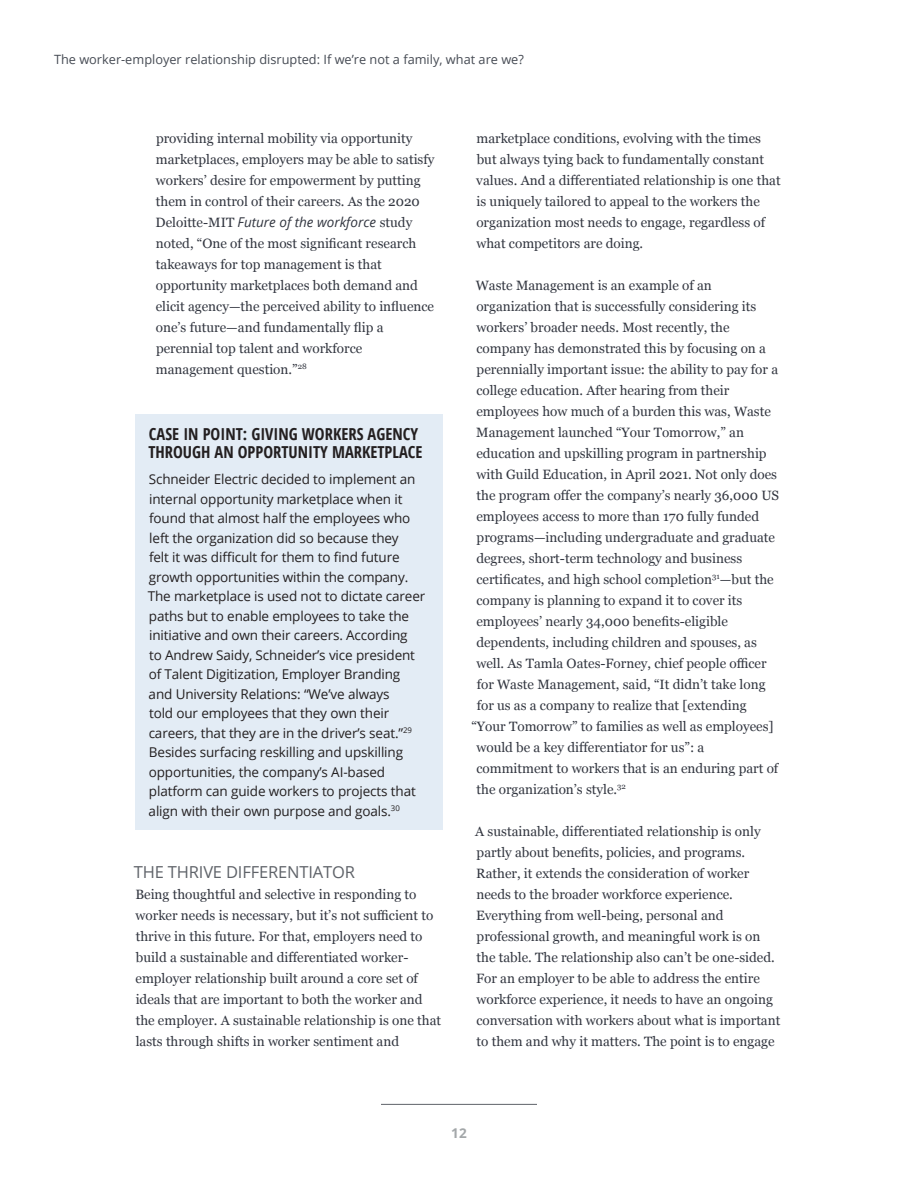
<style>
.page{position:relative;width:918px;height:1188px;background:#fff}
.page>*{position:absolute;margin:0;border:0;box-sizing:border-box;transform-origin:0 0}
.t1{font:700 condensed 16.5px/18px "Open Sans";color:#231f20}
.t2{font:16.5px "Open Sans";letter-spacing:-.01em;color:#5f6369}
.t3{font:13.5px/21px "Georgia";color:#323640}
.t4{font:13.5px/19.5px "Open Sans";letter-spacing:-.01em;color:#231f20}
.t5{font:italic 13.5px "Open Sans";color:#323640}
.t6{font:700 13.5px "Open Sans";color:#a3a7a9}
.t7{font:12.75px "Open Sans";color:#464b54}
.s1{font-family:"Georgia";font-style:normal}
</style>
<div class="page">
<hr style="left:381px;top:1104px;width:156px;height:1px;background:#5f6369">
<div style="left:135px;top:414px;width:307px;height:415px;background:#e3ecf5"></div>
<p class="t7" style="left:54px;top:50px;width:471px">The worker-employer relationship disrupted: If we’re not a family, what are we?</p>
<p class="t3" style="left:156px;top:127px;width:280px">providing internal mobility via opportunity marketplaces, employers may be able to satisfy workers’ desire for empowerment by putting them in control of their careers. As the 2020</p>
<p class="t5" style="left:156px;top:212px;width:258px"><span class="s1">Deloitte-MIT</span> Future of the workforce <span class="s1">study</span></p>
<p class="t3" style="left:156px;top:232px;width:280px">noted, “One of the most significant research takeaways for top management is that opportunity marketplaces both demand and elicit agency—the perceived ability to influence one’s future—and fundamentally flip a perennial top talent and workforce management question.”<sup>28</sup></p>
<p class="t1" style="left:148px;top:425px;width:276px">CASE IN POINT: GIVING WORKERS AGENCY<br>THROUGH AN OPPORTUNITY MARKETPLACE</p>
<p class="t4" style="left:148px;top:469px;width:279px">Schneider Electric decided to implement an internal opportunity marketplace when it found that almost half the employees who left the organization did so because they<br>felt it was difficult for them to find future growth opportunities within the company.<br>The marketplace is used not to dictate career paths but to enable employees to take the initiative and own their careers. According<br>to Andrew Saidy, Schneider’s vice president of Talent Digitization, Employer Branding and University Relations: “We’ve always<br>told our employees that they own their careers, that they are in the driver’s seat.”<sup>29<br></sup>Besides surfacing reskilling and upskilling opportunities, the company’s AI-based platform can guide workers to projects that align with their own purpose and goals.<sup>30</sup></p>
<p class="t2" style="left:134px;top:860px;width:223px">THE THRIVE DIFFERENTIATOR</p>
<p class="t3" style="left:135px;top:883px;width:307px">Being thoughtful and selective in responding to worker needs is necessary, but it’s not sufficient to thrive in this future. For that, employers need to build a sustainable and differentiated worker&shy;employer relationship built around a core set of ideals that are important to both the worker and the employer. A sustainable relationship is one that lasts through shifts in worker sentiment and</p>
<p class="t3" style="left:476px;top:127px;width:306px">marketplace conditions, evolving with the times but always tying back to fundamentally constant values. And a differentiated relationship is one that is uniquely tailored to appeal to the workers the organization most needs to engage, regardless of what competitors are doing.</p>
<p class="t3" style="left:476px;top:274px;width:238px">Waste Management is an example of an</p>
<p class="t3" style="left:476px;top:295px;width:281px">organization that is successfully considering its</p>
<p class="t3" style="left:476px;top:316px;width:255px">workers’ broader needs. Most recently, the</p>
<p class="t3" style="left:476px;top:337px;width:291px">company has demonstrated this by focusing on a</p>
<p class="t3" style="left:477px;top:358px;width:303px">perennially important issue: the ability to pay for a</p>
<p class="t3" style="left:476px;top:379px;width:255px">college education. After hearing from their</p>
<p class="t3" style="left:476px;top:400px;width:296px">employees how much of a burden this was, Waste</p>
<p class="t3" style="left:476px;top:421px;width:269px">Management launched “Your Tomorrow,” an</p>
<p class="t3" style="left:476px;top:442px;width:292px">education and upskilling program in partnership</p>
<p class="t3" style="left:476px;top:463px;width:302px">with Guild Education, in April 2021. Not only does</p>
<p class="t3" style="left:477px;top:484px;width:304px">the program offer the company’s nearly 36,000 US</p>
<p class="t3" style="left:476px;top:505px;width:284px">employees access to more than 170 fully funded</p>
<p class="t3" style="left:477px;top:526px;width:300px">programs—including undergraduate and graduate</p>
<p class="t3" style="left:476px;top:547px;width:267px">degrees, short-term technology and business</p>
<p class="t3" style="left:476px;top:568px;width:299px">certificates, and high school completion<sup>31</sup>—but the</p>
<p class="t3" style="left:476px;top:589px;width:268px">company is planning to expand it to cover its</p>
<p class="t3" style="left:476px;top:610px;width:253px">employees’ nearly 34,000 benefits-eligible</p>
<p class="t3" style="left:476px;top:631px;width:282px">dependents, including children and spouses, as</p>
<p class="t3" style="left:476px;top:652px;width:292px">well. As Tamla Oates-Forney, chief people officer</p>
<p class="t3" style="left:477px;top:673px;width:290px">for Waste Management, said, “It didn’t take long</p>
<p class="t3" style="left:477px;top:694px;width:271px">for us as a company to realize that [extending</p>
<p class="t3" style="left:471px;top:715px;width:304px">“Your Tomorrow” to families as well as employees]</p>
<p class="t3" style="left:476px;top:736px;width:229px">would be a key differentiator for us”: a</p>
<p class="t3" style="left:476px;top:757px;width:303px">commitment to workers that is an enduring part of</p>
<p class="t3" style="left:477px;top:778px;width:151px">the organization’s style.<sup>32</sup></p>
<p class="t3" style="left:475px;top:820px;width:307px">A sustainable, differentiated relationship is only partly about benefits, policies, and programs.<br>Rather, it extends the consideration of worker needs to the broader workforce experience.<br>Everything from well-being, personal and professional growth, and meaningful work is on the table. The relationship also can’t be one-sided.<br>For an employer to be able to address the entire workforce experience, it needs to have an ongoing conversation with workers about what is important to them and why it matters. The point is to engage</p>
<p class="t6" style="left:451px;top:1123px;width:17px">12</p>
</div>
